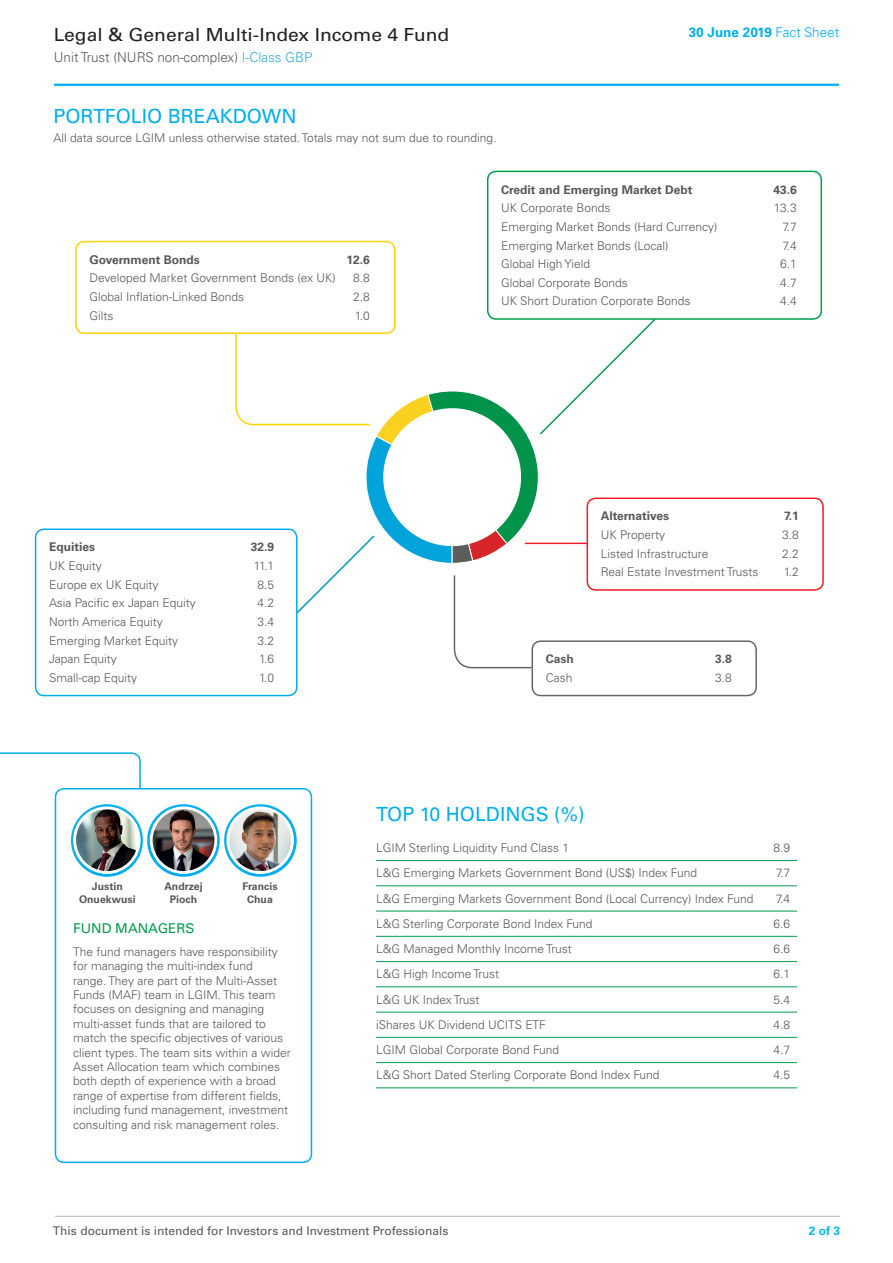
<style>
.page{position:relative;width:893px;height:1263px;background:#fff}
.page>*{position:absolute;margin:0;border:0;box-sizing:border-box;transform-origin:0 0}
.t1{font:19.5px "Univers LT Pro 55 Roman";color:#00aeef}
.t2{font:18px "Univers LT Pro 55 Roman";color:#231f20;scale:1.07 1}
.t3{font:300 13.5px "Univers LT Pro 45";color:#57585a}
.t4{font:700 13.5px "Univers LT Pro 65";color:#00aeef}
.t5{font:13.5px "Univers LT Pro 55 Roman";color:#009e4d}
.t6{font:300 12px/14.4px "Univers LT Pro 45";color:#57585a}
.t7{font:700 12px "Univers LT Pro 65";color:#57585a}
.t8{font:12px "Univers LT Pro 55 Roman";color:#57585a}
.t9{font:700 12px "Univers LT Pro 65";color:#00baf1}
.t10{font:700 10.5px/12.6px "Univers LT Pro 65";color:#57585a;text-align:center}
.s1{color:#33add6}
.s2{font-family:"Univers LT Pro 45";font-weight:300}
</style>
<div class="page">
<hr style="left:54px;top:84px;width:785px;height:2px;background:#00aeef">
<hr style="left:55px;top:1216px;width:785px;height:1px;background:#bcbdc0">
<svg style="left:0;top:752px;width:141px;height:38px"></svg>
<hr style="left:376px;top:860px;width:421px;height:1px;background:#009e4d">
<hr style="left:376px;top:885px;width:421px;height:1px;background:#009e4d">
<hr style="left:376px;top:911px;width:421px;height:1px;background:#009e4d">
<hr style="left:376px;top:936px;width:421px;height:1px;background:#009e4d">
<hr style="left:376px;top:961px;width:421px;height:1px;background:#009e4d">
<hr style="left:376px;top:986px;width:421px;height:1px;background:#009e4d">
<hr style="left:376px;top:1012px;width:421px;height:1px;background:#009e4d">
<hr style="left:376px;top:1037px;width:421px;height:1px;background:#009e4d">
<hr style="left:376px;top:1062px;width:421px;height:1px;background:#009e4d">
<hr style="left:376px;top:1087px;width:421px;height:1px;background:#009e4d">
<div style="left:55px;top:788px;width:257px;height:375px;border:2px solid #00aeef;border-radius:9px"></div>
<img style="left:154px;top:804px;width:58px;height:71px">
<img style="left:212px;top:804px;width:85px;height:71px">
<img style="left:70px;top:804px;width:84px;height:71px">
<div style="left:35px;top:528px;width:262px;height:168px;border:2px solid #00aeef;border-radius:9px"></div>
<div style="left:75px;top:241px;width:320px;height:93px;border:2px solid #fed304;border-radius:9px"></div>
<div style="left:487px;top:171px;width:335px;height:149px;border:2px solid #009e4d;border-radius:9px"></div>
<div style="left:587px;top:497px;width:237px;height:94px;border:2px solid #ee1d23;border-radius:9px"></div>
<svg style="left:235px;top:320px;width:419px;height:349px"></svg>
<div style="left:383px;top:408px;width:138px;height:138px;background:#fff;border-radius:50%"></div>
<div style="left:531px;top:640px;width:226px;height:56px;border:2px solid #666;border-radius:9px"></div>
<h2 class="t2" style="left:54px;top:24px;width:371px">Legal &amp; General Multi-Index Income 4 Fund</h2>
<p class="t3" style="left:54px;top:49px;width:260px">Unit Trust (NURS non-complex) <span class="s1">I-Class GBP</span></p>
<h1 class="t1" style="left:54px;top:105px;width:244px">PORTFOLIO BREAKDOWN</h1>
<p class="t6" style="left:54px;top:130px;width:445px">All data source LGIM unless otherwise stated. Totals may not sum due to rounding.</p>
<p class="t4" style="left:689px;top:25px;width:152px">30 June 2019 <span class="s2">Fact Sheet</span></p>
<p class="t7" style="left:89px;top:252px;width:112px">Government Bonds</p>
<p class="t7" style="left:347px;top:252px;width:25px">12.6</p>
<p class="t6" style="left:89px;top:271px;width:248px">Developed Market Government Bonds (ex UK)</p>
<p class="t6" style="left:353px;top:271px;width:18px">8.8</p>
<p class="t6" style="left:89px;top:290px;width:156px">Global Inflation-Linked Bonds</p>
<p class="t6" style="left:353px;top:290px;width:18px">2.8</p>
<p class="t6" style="left:89px;top:308px;width:26px">Gilts</p>
<p class="t6" style="left:355px;top:308px;width:16px">1.0</p>
<p class="t7" style="left:49px;top:540px;width:48px">Equities</p>
<p class="t7" style="left:251px;top:540px;width:25px">32.9</p>
<p class="t6" style="left:49px;top:559px;width:54px">UK Equity</p>
<p class="t6" style="left:254px;top:559px;width:22px">11.1</p>
<p class="t6" style="left:49px;top:577px;width:111px">Europe ex UK Equity</p>
<p class="t6" style="left:257px;top:577px;width:18px">8.5</p>
<p class="t6" style="left:49px;top:596px;width:148px">Asia Pacific ex Japan Equity</p>
<p class="t6" style="left:257px;top:596px;width:18px">4.2</p>
<p class="t6" style="left:49px;top:615px;width:115px">North America Equity</p>
<p class="t6" style="left:257px;top:615px;width:18px">3.4</p>
<p class="t6" style="left:49px;top:633px;width:131px">Emerging Market Equity</p>
<p class="t6" style="left:257px;top:633px;width:18px">3.2</p>
<p class="t6" style="left:49px;top:652px;width:69px">Japan Equity</p>
<p class="t6" style="left:259px;top:652px;width:16px">1.6</p>
<p class="t6" style="left:49px;top:670px;width:90px">Small-cap Equity</p>
<p class="t6" style="left:259px;top:670px;width:16px">1.0</p>
<p class="t7" style="left:501px;top:182px;width:193px">Credit and Emerging Market Debt</p>
<p class="t7" style="left:773px;top:182px;width:25px">43.6</p>
<p class="t6" style="left:501px;top:201px;width:111px">UK Corporate Bonds</p>
<p class="t6" style="left:774px;top:201px;width:24px">13.3</p>
<p class="t6" style="left:501px;top:219px;width:218px">Emerging Market Bonds (Hard Currency)</p>
<p class="t6" style="left:783px;top:219px;width:16px">7.7</p>
<p class="t6" style="left:501px;top:238px;width:169px">Emerging Market Bonds (Local)</p>
<p class="t6" style="left:783px;top:238px;width:16px">7.4</p>
<p class="t6" style="left:501px;top:257px;width:90px">Global High Yield</p>
<p class="t6" style="left:780px;top:257px;width:18px">6.1</p>
<p class="t6" style="left:501px;top:275px;width:128px">Global Corporate Bonds</p>
<p class="t6" style="left:780px;top:275px;width:18px">4.7</p>
<p class="t6" style="left:501px;top:294px;width:191px">UK Short Duration Corporate Bonds</p>
<p class="t6" style="left:780px;top:294px;width:18px">4.4</p>
<p class="t7" style="left:601px;top:509px;width:70px">Alternatives</p>
<p class="t7" style="left:784px;top:509px;width:16px">7.1</p>
<p class="t6" style="left:601px;top:528px;width:66px">UK Property</p>
<p class="t6" style="left:782px;top:528px;width:18px">3.8</p>
<p class="t6" style="left:601px;top:546px;width:109px">Listed Infrastructure</p>
<p class="t6" style="left:782px;top:546px;width:18px">2.2</p>
<p class="t6" style="left:601px;top:565px;width:159px">Real Estate Investment Trusts</p>
<p class="t6" style="left:784px;top:565px;width:16px">1.2</p>
<p class="t7" style="left:546px;top:652px;width:30px">Cash</p>
<p class="t7" style="left:715px;top:652px;width:18px">3.8</p>
<p class="t6" style="left:546px;top:670px;width:28px">Cash</p>
<p class="t6" style="left:715px;top:670px;width:18px">3.8</p>
<p class="t10" style="left:79px;top:880px;width:58px">Justin<br>Onuekwusi</p>
<p class="t10" style="left:164px;top:880px;width:40px">Andrzej<br>Pioch</p>
<p class="t10" style="left:242px;top:880px;width:37px">Francis<br>Chua</p>
<p class="t5" style="left:73px;top:920px;width:123px">FUND MANAGERS</p>
<p class="t6" style="left:73px;top:944px;width:219px">The fund managers have responsibility for managing the multi-index fund<br>range. They are part of the Multi-Asset Funds (MAF) team in LGIM. This team focuses on designing and managing multi-asset funds that are tailored to match the specific objectives of various client types. The team sits within a wider Asset Allocation team which combines both depth of experience with a broad range of expertise from different fields, including fund management, investment consulting and risk management roles.</p>
<h1 class="t1" style="left:376px;top:802px;width:210px">TOP 10 HOLDINGS (%)</h1>
<p class="t6" style="left:376px;top:841px;width:194px">LGIM Sterling Liquidity Fund Class 1</p>
<p class="t6" style="left:773px;top:841px;width:18px">8.9</p>
<p class="t6" style="left:376px;top:866px;width:322px">L&amp;G Emerging Markets Government Bond (US$) Index Fund</p>
<p class="t6" style="left:776px;top:866px;width:16px">7.7</p>
<p class="t6" style="left:376px;top:891px;width:379px">L&amp;G Emerging Markets Government Bond (Local Currency) Index Fund</p>
<p class="t6" style="left:776px;top:891px;width:16px">7.4</p>
<p class="t6" style="left:376px;top:916px;width:218px">L&amp;G Sterling Corporate Bond Index Fund</p>
<p class="t6" style="left:773px;top:916px;width:18px">6.6</p>
<p class="t6" style="left:376px;top:942px;width:197px">L&amp;G Managed Monthly Income Trust</p>
<p class="t6" style="left:773px;top:942px;width:18px">6.6</p>
<p class="t6" style="left:376px;top:967px;width:125px">L&amp;G High Income Trust</p>
<p class="t6" style="left:773px;top:967px;width:18px">6.1</p>
<p class="t6" style="left:376px;top:992px;width:105px">L&amp;G UK Index Trust</p>
<p class="t6" style="left:773px;top:992px;width:18px">5.4</p>
<p class="t6" style="left:376px;top:1017px;width:171px">iShares UK Dividend UCITS ETF</p>
<p class="t6" style="left:773px;top:1017px;width:18px">4.8</p>
<p class="t6" style="left:376px;top:1043px;width:185px">LGIM Global Corporate Bond Fund</p>
<p class="t6" style="left:773px;top:1043px;width:18px">4.7</p>
<p class="t6" style="left:376px;top:1068px;width:285px">L&amp;G Short Dated Sterling Corporate Bond Index Fund</p>
<p class="t6" style="left:773px;top:1068px;width:18px">4.5</p>
<p class="t8" style="left:53px;top:1224px;width:397px">This document is intended for Investors and Investment Professionals</p>
<p class="t9" style="left:809px;top:1223px;width:33px">2 of 3</p>
</div>
